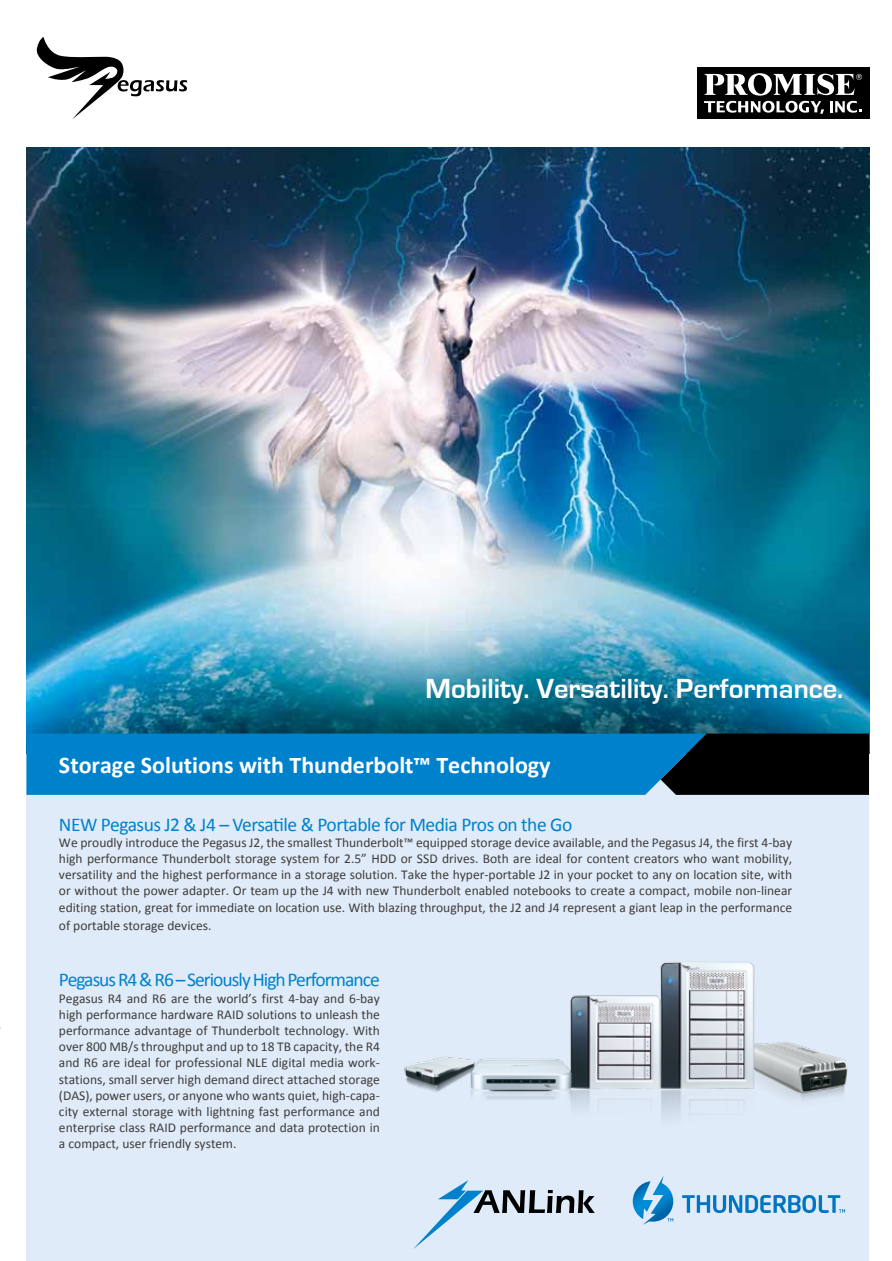
<style>
.page{position:relative;width:892px;height:1261px;background:#fff}
.page>*{position:absolute;margin:0;border:0;box-sizing:border-box;transform-origin:0 0}
.t1{font:700 28.5px "Eurostile";color:#fff}
.t2{font:700 24px "Calibri";color:#fff}
.t3{font:19.5px "Calibri";letter-spacing:-.025em;color:#0081cc}
.t4{font:19.5px "Calibri";letter-spacing:-.045em;color:#0081cc}
.t5{font:13.5px/16.2px "Calibri";color:#3f3b3a;text-align:justify}
</style>
<div class="page">
<div style="left:26px;top:592px;width:842px;height:668px;background:#dfebf8"></div>
<img style="left:26px;top:147px;width:842px;height:586px">
<svg style="left:36px;top:37px;width:151px;height:82px"></svg>
<svg style="left:26px;top:733px;width:842px;height:62px;background:#01649e"></svg>
<svg style="left:413px;top:1180px;width:181px;height:69px"></svg>
<img style="left:404px;top:962px;width:444px;height:155px">
<svg style="left:632px;top:1176px;width:212px;height:48px"></svg>
<div style="left:696px;top:67px;width:173px;height:51px;background:#000"></div>
<svg style="left:704px;top:73px;width:157px;height:41px"></svg>
<p class="t1" style="left:425px;top:673px;width:419px">Mobility. Versatility. Performance.</p>
<p class="t2" style="left:59px;top:750px;width:493px">Storage Solutions with Thunderbolt™ Technology</p>
<p class="t3" style="left:59px;top:811px;width:514px">NEW Pegasus J2 &amp; J4 – Versatile &amp; Portable for Media Pros on the Go</p>
<p class="t5" style="left:59px;top:834px;width:734px">We proudly introduce the Pegasus J2, the smallest Thunderbolt™ equipped storage device available, and the Pegasus J4, the first 4-bay high performance Thunderbolt storage system for 2.5” HDD or SSD drives. Both are ideal for content creators who want mobility, versatility and the highest performance in a storage solution. Take the hyper-portable J2 in your pocket to any on location site, with or without the power adapter. Or team up the J4 with new Thunderbolt enabled notebooks to create a compact, mobile non-linear editing station, great for immediate on location use. With blazing throughput, the J2 and J4 represent a giant leap in the performance</p>
<p class="t5" style="left:59px;top:917px;width:154px">of portable storage devices.</p>
<p class="t4" style="left:59px;top:967px;width:322px">Pegasus R4 &amp; R6 – Seriously High Performance</p>
<p class="t5" style="left:59px;top:990px;width:322px">Pegasus R4 and R6 are the world’s first 4-bay and 6-bay high performance hardware RAID solutions to unleash the performance advantage of Thunderbolt technology. With over 800 MB/s throughput and up to 18 TB capacity, the R4 and R6 are ideal for professional NLE digital media work&shy;stations, small server high demand direct attached storage (DAS), power users, or anyone who wants quiet, high-capa&shy;city external storage with lightning fast performance and enterprise class RAID performance and data protection in a compact, user friendly system.</p>
</div>
